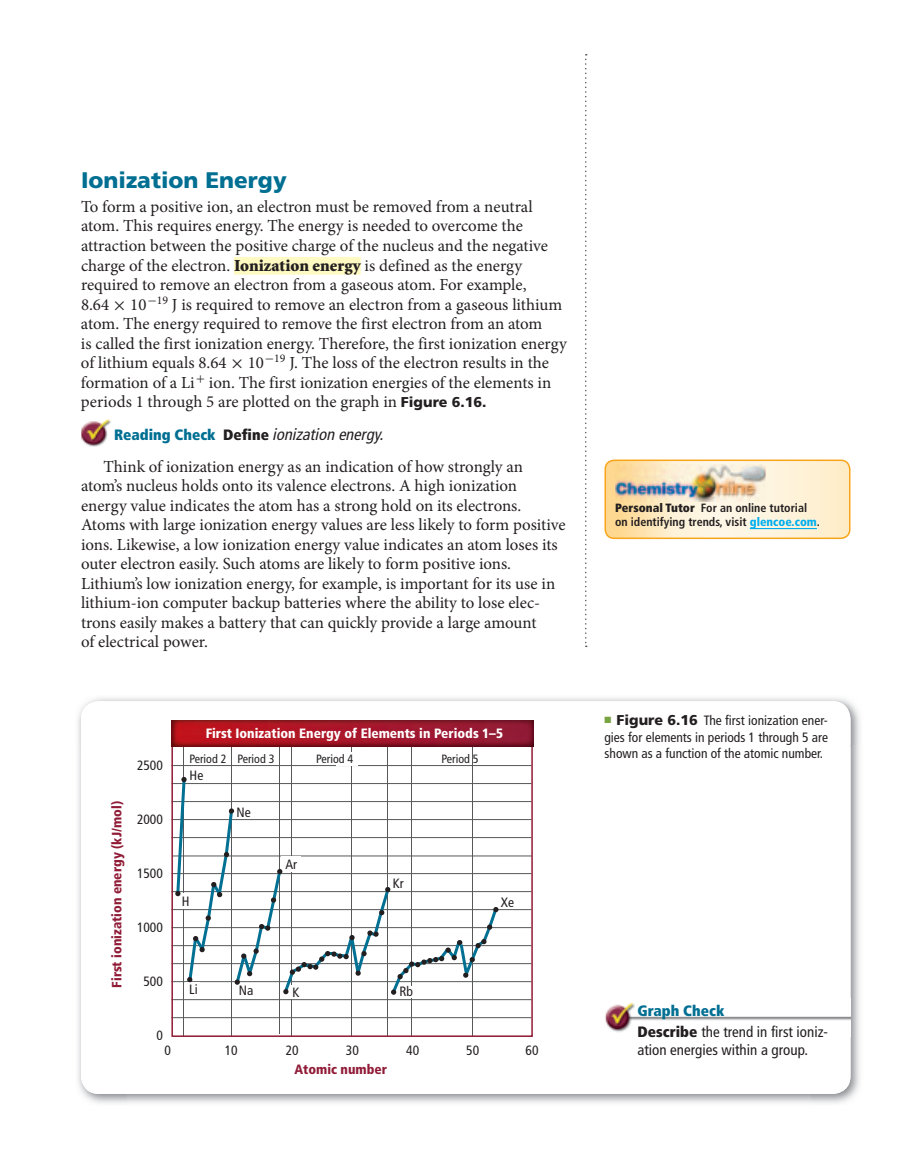
<style>
.page{position:relative;width:918px;height:1175px;background:#fff}
.page>*{position:absolute;margin:0;border:0;box-sizing:border-box;transform-origin:0 0}
.t1{font:900 22.5px "Frutiger LT Std";color:#006f92}
.t2{font:16.8px/19.5px "Minion Pro";color:#231f20}
.t3{font:italic 16.5px "Frutiger OTF Cn";color:#231f20}
.t4{font:condensed 15px/21px "Frutiger LT Std";color:#231f20}
.t5{font:condensed 13.5px/16.5px "Frutiger LT Std";color:#231f20;text-align:justify}
.t6{font:900 condensed 13.5px "Frutiger LT Std";color:#fff}
.t7{font:900 condensed 13.5px "Frutiger LT Std";color:#901b37}
.t8{font:700 condensed 12px/13.5px "Frutiger LT Std";color:#231f20}
.t9{font:condensed 12px "Frutiger LT Std";color:#231f20}
.s1{font-family:"Minion Std";font-weight:900}
.s2{font-family:"Uni Math"}
.s3{font-family:"Frutiger LT Std";font-weight:900;font-size:14.25px}
.s4{font-family:"Frutiger LT Std";font-weight:900;font-style:normal;font-stretch:condensed;font-size:15px;color:#006f92}
.s5{font-family:"Frutiger LT Std";font-weight:900;font-style:normal;font-stretch:condensed;font-size:15px}
.s6{font-weight:900}
.s7{font-weight:900;color:#00aeef}
.s8{color:#78a341}
.s9{font-weight:900;font-stretch:normal;font-size:14.25px}
.s10{font-weight:900;color:#006f92}
</style>
<div class="page">
<div style="left:234px;top:257px;width:127px;height:18px;background:#fffac1"></div>
<img style="left:81px;top:419px;width:30px;height:28px">
<svg style="left:585px;top:54px;width:2px;height:593px"></svg>
<img style="left:78px;top:698px;width:782px;height:48px">
<img style="left:78px;top:746px;width:49px;height:357px">
<img style="left:810px;top:746px;width:50px;height:357px">
<div style="left:81px;top:701px;width:769px;height:393px;background:#fff;border-radius:18px"></div>
<svg style="left:171px;top:745px;width:362px;height:292px"></svg>
<img style="left:172px;top:746px;width:361px;height:1px">
<img style="left:172px;top:720px;width:361px;height:26px">
<div style="left:290px;top:985px;width:12px;height:13px;background:#fff"></div>
<div style="left:397px;top:986px;width:18px;height:11px;background:#fff"></div>
<div style="left:186px;top:767px;width:20px;height:15px;background:#fff"></div>
<div style="left:238px;top:983px;width:18px;height:14px;background:#fff"></div>
<div style="left:498px;top:896px;width:15px;height:12px;background:#fff"></div>
<div style="left:337px;top:752px;width:21px;height:13px;background:#fff"></div>
<svg style="left:175px;top:776px;width:325px;height:219px"></svg>
<svg style="left:175px;top:891px;width:6px;height:5px"></svg>
<svg style="left:181px;top:777px;width:6px;height:5px"></svg>
<svg style="left:187px;top:977px;width:5px;height:5px"></svg>
<svg style="left:224px;top:852px;width:5px;height:5px"></svg>
<svg style="left:229px;top:808px;width:5px;height:5px"></svg>
<svg style="left:277px;top:869px;width:5px;height:5px"></svg>
<svg style="left:191px;top:880px;width:85px;height:78px"></svg>
<svg style="left:247px;top:971px;width:5px;height:5px"></svg>
<svg style="left:235px;top:979px;width:5px;height:5px"></svg>
<svg style="left:283px;top:989px;width:6px;height:5px"></svg>
<svg style="left:290px;top:950px;width:59px;height:24px"></svg>
<svg style="left:349px;top:935px;width:6px;height:5px"></svg>
<svg style="left:356px;top:970px;width:5px;height:5px"></svg>
<svg style="left:361px;top:951px;width:6px;height:5px"></svg>
<svg style="left:366px;top:929px;width:14px;height:9px"></svg>
<svg style="left:379px;top:910px;width:5px;height:5px"></svg>
<svg style="left:385px;top:887px;width:5px;height:5px"></svg>
<svg style="left:391px;top:989px;width:5px;height:5px"></svg>
<svg style="left:487px;top:924px;width:5px;height:5px"></svg>
<svg style="left:493px;top:907px;width:6px;height:5px"></svg>
<svg style="left:398px;top:939px;width:89px;height:40px"></svg>
<img style="left:605px;top:1002px;width:245px;height:30px">
<svg style="left:607px;top:461px;width:243px;height:77px;background:#fdeece"></svg>
<hr style="left:750px;top:528px;width:67px;height:1px;background:#00aeef">
<img style="left:615px;top:464px;width:150px;height:37px">
<div style="left:604px;top:459px;width:246px;height:80px;border:2px solid #f9a51b;border-radius:9px"></div>
<h1 class="t1" style="left:81px;top:172px;width:207px">Ionization Energy</h1>
<p class="t2" style="left:81px;top:198px;width:487px">To form a positive ion, an electron must be removed from a neutral atom. This requires energy. The energy is needed to overcome the attraction between the positive charge of the nucleus and the negative charge of the electron. <span class="s1">Ionization energy</span> is defined as the energy required to remove an electron from a gaseous atom. For example,<br>8.64 <span class="s2">×</span> 1 0 <sup>-</sup><sup>19</sup> J is required to remove an electron from a gaseous lithium atom. The energy required to remove the first electron from an atom<br>is called the first ionization energy. Therefore, the first ionization energy of lithium equals 8.64 <span class="s2">×</span> 1 0 <sup>-</sup><sup>19</sup> J. The loss of the electron results in the formation of a L i <sup>+</sup> ion. The first ionization energies of the elements in periods 1 through 5 are plotted on the graph in <span class="s3">Figure 6.16.</span></p>
<p class="t3" style="left:114px;top:426px;width:271px"><span class="s4">Reading Check</span> <span class="s5">Define</span> ionization energy.</p>
<p class="t2" style="left:81px;top:458px;width:486px;text-indent:22px">Think of ionization energy as an indication of how strongly an atom’s nucleus holds onto its valence electrons. A high ionization energy value indicates the atom has a strong hold on its electrons.<br>Atoms with large ionization energy values are less likely to form positive ions. Likewise, a low ionization energy value indicates an atom loses its outer electron easily. Such atoms are likely to form positive ions.<br>Lithium’s low ionization energy, for example, is important for its use in lithium-ion computer backup batteries where the ability to lose elec&shy;trons easily makes a battery that can quickly provide a large amount<br>of electrical power.</p>
<p class="t7" style="left:112px;top:987px;width:188px;rotate:-90deg">First ionization energy (kJ/mol)</p>
<p class="t5" style="left:137px;top:757px;width:27px">2500</p>
<p class="t5" style="left:137px;top:811px;width:27px">2000</p>
<p class="t5" style="left:137px;top:865px;width:27px">1500</p>
<p class="t5" style="left:137px;top:919px;width:27px">1000</p>
<p class="t5" style="left:143px;top:973px;width:21px">500</p>
<p class="t6" style="left:206px;top:728px;width:299px">First Ionization Energy of Elements in Periods 1–5</p>
<p class="t9" style="left:189px;top:753px;width:87px">Period 2 Period 3</p>
<p class="t9" style="left:442px;top:753px;width:39px">Period 5</p>
<p class="t9" style="left:316px;top:753px;width:39px">Period 4</p>
<p class="t5" style="left:190px;top:767px;width:15px">He</p>
<p class="t5" style="left:182px;top:893px;width:9px">H</p>
<p class="t5" style="left:189px;top:981px;width:10px">Li</p>
<p class="t5" style="left:237px;top:805px;width:16px">Ne</p>
<p class="t5" style="left:285px;top:857px;width:13px">Ar</p>
<p class="t5" style="left:393px;top:875px;width:13px">Kr</p>
<p class="t5" style="left:239px;top:982px;width:16px">Na</p>
<p class="t5" style="left:292px;top:984px;width:9px">K</p>
<p class="t5" style="left:400px;top:983px;width:15px">Rb</p>
<p class="t5" style="left:501px;top:894px;width:15px">Xe</p>
<p class="t5" style="left:156px;top:1027px;width:8px">0</p>
<p class="t5" style="left:164px;top:1042px;width:8px">0</p>
<p class="t5" style="left:225px;top:1042px;width:14px">10</p>
<p class="t5" style="left:286px;top:1042px;width:14px">20</p>
<p class="t5" style="left:346px;top:1042px;width:14px">30</p>
<p class="t5" style="left:466px;top:1042px;width:14px">50</p>
<p class="t5" style="left:526px;top:1042px;width:14px">60</p>
<p class="t5" style="left:406px;top:1042px;width:14px">40</p>
<p class="t7" style="left:294px;top:1064px;width:94px">Atomic number</p>
<p class="t8" style="left:615px;top:502px;width:207px"><span class="s6">Personal Tutor</span> For an online tutorial on identifying trends, visit <span class="s7">glencoe.com</span>.</p>
<p class="t5" style="left:604px;top:712px;width:225px"><span class="s8">■</span> <span class="s9">Figure 6.16</span> The first ionization ener&shy;gies for elements in periods 1 through 5 are shown as a function of the atomic number.</p>
<p class="t4" style="left:638px;top:1000px;width:192px"><span class="s10">Graph Check<br></span><span class="s6">Describe</span> the trend in first ioniz-</p>
<p class="t4" style="left:638px;top:1039px;width:172px">ation energies within a group.</p>
</div>
